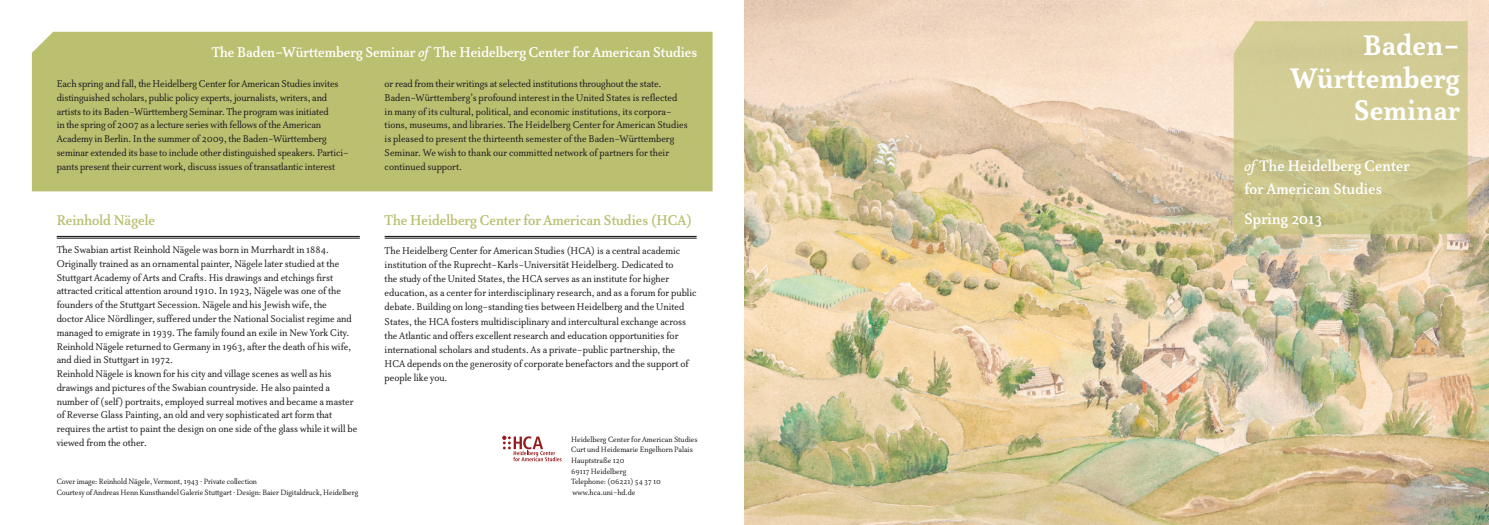
<style>
.page{position:relative;width:1489px;height:525px;background:#fff}
.page>*{position:absolute;margin:0;border:0;box-sizing:border-box;transform-origin:0 0}
.t1{font:700 32.5px/32.6px "Atma Serif";letter-spacing:.02em;color:#fff;text-align:right}
.t2{font:500 17.5px/22.5px "Atma Serif";letter-spacing:.01em;color:#fff}
.t3{font:500 16.25px "Atma Serif";color:#fff}
.t4{font:500 16.25px "Atma Serif";color:#bbbf70}
.t5{font:11.25px/13.8px "Atma Serif";color:#231f20}
.t6{font:8.75px/10.6px "Atma Serif";letter-spacing:-.005em;color:#231f20}
.s1{font-style:italic}
</style>
<div class="page">
<img style="left:744px;top:0;width:744px;height:524px">
<svg style="left:1233px;top:21px;width:234px;height:213px;background:#cfc891"></svg>
<hr style="left:57px;top:236px;width:303px;height:1px;background:#231f20">
<hr style="left:57px;top:238px;width:303px;height:1px;background:#231f20">
<hr style="left:384px;top:236px;width:312px;height:1px;background:#231f20">
<hr style="left:384px;top:238px;width:312px;height:1px;background:#231f20">
<div style="left:32px;top:32px;width:680px;height:159px;background:#bbbf70"></div>
<svg style="left:502px;top:435px;width:59px;height:26px"></svg>
<h3 class="t3" style="left:212px;top:42px;width:487px">The Baden-Württemberg Seminar <span class="s1">of</span> The Heidelberg Center for American Studies</h3>
<p class="t5" style="left:57px;top:77px;width:293px">Each spring and fall, the Heidelberg Center for American Studies invites distinguished scholars, public policy experts, journalists, writers, and artists to its Baden-Württemberg Seminar. The program was initiated<br>in the spring of 2007 as a lecture series with fellows of the American Academy in Berlin. In the summer of 2009, the Baden-Württemberg seminar extended its base to include other distinguished speakers. Partici&shy;pants present their current work, discuss issues of transatlantic interest</p>
<p class="t5" style="left:384px;top:77px;width:304px">or read from their writings at selected institutions throughout the state.<br>Baden-Württemberg’s profound interest in the United States is reflected in many of its cultural, political, and economic institutions, its corpora&shy;tions, museums, and libraries. The Heidelberg Center for American Studies is pleased to present the thirteenth semester of the Baden-Württemberg Seminar. We wish to thank our committed network of partners for their continued support.</p>
<h1 class="t1" style="left:1290px;top:29px;width:170px">Baden-<br>Württemberg<br>Seminar</h1>
<h2 class="t2" style="left:1244px;top:155px;width:167px"><span class="s1">of</span> The Heidelberg Center for American Studies</h2>
<h3 class="t4" style="left:57px;top:210px;width:100px">Reinhold Nägele</h3>
<h2 class="t2" style="left:1244px;top:207px;width:79px">Spring 2013</h2>
<p class="t5" style="left:57px;top:243px;width:302px">The Swabian artist Reinhold Nägele was born in Murrhardt in 1884.<br>Originally trained as an ornamental painter, Nägele later studied at the Stuttgart Academy of Arts and Crafts. His drawings and etchings first attracted critical attention around 1910. In 1923, Nägele was one of the founders of the Stuttgart Secession. Nägele and his Jewish wife, the<br>doctor Alice Nördlinger, suffered under the National Socialist regime and managed to emigrate in 1939. The family found an exile in New York City.<br>Reinhold Nägele returned to Germany in 1963, after the death of his wife, and died in Stuttgart in 1972.<br>Reinhold Nägele is known for his city and village scenes as well as his drawings and pictures of the Swabian countryside. He also painted a number of (self) portraits, employed surreal motives and became a master of Reverse Glass Painting, an old and very sophisticated art form that requires the artist to paint the design on one side of the glass while it will be viewed from the other.</p>
<h3 class="t4" style="left:384px;top:210px;width:309px">The Heidelberg Center for American Studies (HCA)</h3>
<p class="t5" style="left:384px;top:243px;width:313px;line-height:14.1px">The Heidelberg Center for American Studies (HCA) is a central academic institution of the Ruprecht-Karls-Universität Heidelberg. Dedicated to<br>the study of the United States, the HCA serves as an institute for higher education, as a center for interdisciplinary research, and as a forum for public debate. Building on long-standing ties between Heidelberg and the United States, the HCA fosters multidisciplinary and intercultural exchange across the Atlantic and offers excellent research and education opportunities for international scholars and students. As a private-public partnership, the HCA depends on the generosity of corporate benefactors and the support of people like you.</p>
<p class="t6" style="left:571px;top:433px;width:128px">Heidelberg Center for American Studies<br>Curt und Heidemarie Engelhorn Palais<br>Hauptstraße 120<br>69117 Heidelberg<br>Telephone: (06221) 54 37 10 www.hca.uni-hd.de</p>
<p class="t6" style="left:57px;top:476px;width:303px">Cover image: Reinhold Nägele, Vermont, 1943 · Private collection<br>Courtesy of Andreas Henn Kunsthandel Galerie Stuttgart · Design: Baier Digitaldruck, Heidelberg</p>
</div>
